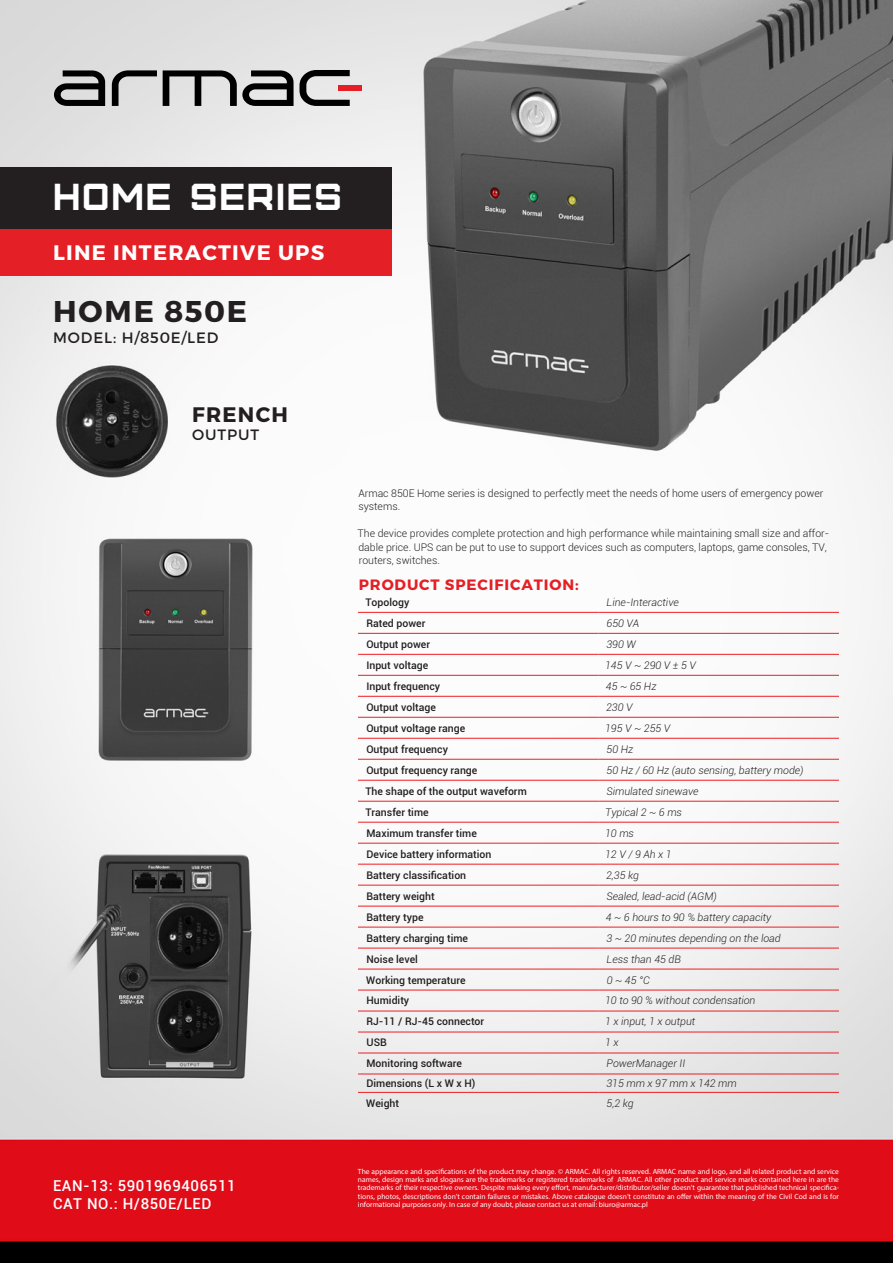
<style>
.page{position:relative;width:893px;height:1263px;background:#fff}
.page>*{position:absolute;margin:0;border:0;box-sizing:border-box;transform-origin:0 0}
.t1{font:37.5px "Furore";letter-spacing:.05em;color:#fff}
.t2{font:700 30px "Montserrat";letter-spacing:.055em;color:#231f20}
.t3{font:700 21px "Montserrat";letter-spacing:.06em;color:#fff}
.t4{font:700 21px "Montserrat";letter-spacing:.06em;color:#231f20}
.t5{font:500 15px/18px "Roboto";letter-spacing:.04em;color:#fff}
.t6{font:15px "Montserrat";letter-spacing:.06em;color:#231f20}
.t7{font:700 15px "Montserrat";letter-spacing:.06em;color:#e41f25}
.t8{font:500 10.5px "Roboto";color:#231f20}
.t9{font:italic 300 10.5px "Roboto";color:#231f20}
.t10{font:300 10.5px/13.5px "Roboto";color:#231f20}
.t11{font:7.5px/8.2px "Myriad Pro";color:#fff;text-align:justify}
</style>
<div class="page">
<img style="left:0;top:0;width:893px;height:1263px">
<hr style="left:358px;top:612px;width:240px;height:1px;background:#ee1d23">
<hr style="left:598px;top:612px;width:241px;height:1px;background:#ee1d23">
<hr style="left:358px;top:633px;width:240px;height:1px;background:#ee1d23">
<hr style="left:598px;top:633px;width:241px;height:1px;background:#ee1d23">
<hr style="left:358px;top:654px;width:240px;height:1px;background:#ee1d23">
<hr style="left:598px;top:654px;width:241px;height:1px;background:#ee1d23">
<hr style="left:358px;top:675px;width:240px;height:1px;background:#ee1d23">
<hr style="left:598px;top:675px;width:241px;height:1px;background:#ee1d23">
<hr style="left:358px;top:696px;width:240px;height:1px;background:#ee1d23">
<hr style="left:598px;top:696px;width:241px;height:1px;background:#ee1d23">
<hr style="left:358px;top:717px;width:240px;height:1px;background:#ee1d23">
<hr style="left:598px;top:717px;width:241px;height:1px;background:#ee1d23">
<hr style="left:358px;top:738px;width:240px;height:1px;background:#ee1d23">
<hr style="left:598px;top:738px;width:241px;height:1px;background:#ee1d23">
<hr style="left:358px;top:759px;width:240px;height:1px;background:#ee1d23">
<hr style="left:598px;top:759px;width:241px;height:1px;background:#ee1d23">
<hr style="left:358px;top:780px;width:240px;height:1px;background:#ee1d23">
<hr style="left:598px;top:780px;width:241px;height:1px;background:#ee1d23">
<hr style="left:358px;top:801px;width:240px;height:1px;background:#ee1d23">
<hr style="left:598px;top:801px;width:241px;height:1px;background:#ee1d23">
<hr style="left:358px;top:822px;width:240px;height:1px;background:#ee1d23">
<hr style="left:598px;top:822px;width:241px;height:1px;background:#ee1d23">
<hr style="left:358px;top:843px;width:240px;height:1px;background:#ee1d23">
<hr style="left:598px;top:843px;width:241px;height:1px;background:#ee1d23">
<hr style="left:358px;top:864px;width:240px;height:1px;background:#ee1d23">
<hr style="left:598px;top:864px;width:241px;height:1px;background:#ee1d23">
<hr style="left:358px;top:885px;width:240px;height:1px;background:#ee1d23">
<hr style="left:598px;top:885px;width:241px;height:1px;background:#ee1d23">
<hr style="left:358px;top:906px;width:240px;height:1px;background:#ee1d23">
<hr style="left:598px;top:906px;width:241px;height:1px;background:#ee1d23">
<hr style="left:358px;top:927px;width:240px;height:1px;background:#ee1d23">
<hr style="left:598px;top:927px;width:241px;height:1px;background:#ee1d23">
<hr style="left:358px;top:948px;width:240px;height:1px;background:#ee1d23">
<hr style="left:598px;top:948px;width:241px;height:1px;background:#ee1d23">
<hr style="left:358px;top:969px;width:240px;height:1px;background:#ee1d23">
<hr style="left:598px;top:969px;width:241px;height:1px;background:#ee1d23">
<hr style="left:358px;top:990px;width:240px;height:1px;background:#ee1d23">
<hr style="left:598px;top:990px;width:241px;height:1px;background:#ee1d23">
<hr style="left:358px;top:1011px;width:240px;height:1px;background:#ee1d23">
<hr style="left:598px;top:1011px;width:241px;height:1px;background:#ee1d23">
<hr style="left:358px;top:1032px;width:240px;height:1px;background:#ee1d23">
<hr style="left:598px;top:1032px;width:241px;height:1px;background:#ee1d23">
<hr style="left:358px;top:1052px;width:240px;height:1px;background:#ee1d23">
<hr style="left:598px;top:1052px;width:241px;height:1px;background:#ee1d23">
<hr style="left:358px;top:1073px;width:240px;height:1px;background:#ee1d23">
<hr style="left:598px;top:1073px;width:241px;height:1px;background:#ee1d23">
<hr style="left:358px;top:1092px;width:240px;height:1px;background:#ee1d23">
<hr style="left:598px;top:1092px;width:241px;height:1px;background:#ee1d23">
<div style="left:0;top:229px;width:391px;height:47px;background:#e41f25"></div>
<div style="left:0;top:168px;width:391px;height:61px;background:#231f20"></div>
<svg style="left:54px;top:70px;width:51px;height:36px;background:#666"></svg>
<svg style="left:112px;top:70px;width:45px;height:36px;background:#a4a4a4"></svg>
<svg style="left:163px;top:70px;width:187px;height:36px;background:#888"></svg>
<div style="left:338px;top:85px;width:24px;height:6px;background:#e41f25"></div>
<h1 class="t1" style="left:53px;top:173px;width:290px">HOME SERIES</h1>
<h3 class="t3" style="left:53px;top:239px;width:273px">LINE INTERACTIVE UPS</h3>
<h2 class="t2" style="left:53px;top:292px;width:195px">HOME 850E</h2>
<h3 class="t6" style="left:53px;top:328px;width:167px">MODEL: H/850E/LED</h3>
<h3 class="t4" style="left:192px;top:402px;width:97px">FRENCH</h3>
<h3 class="t6" style="left:192px;top:426px;width:69px">OUTPUT</h3>
<h3 class="t5" style="left:53px;top:1176px;width:184px">EAN-13: 5901969406511<br>CAT NO.: H/850E/LED</h3>
<h3 class="t10" style="left:358px;top:486px;width:467px">Armac 850E Home series is designed to perfectly meet the needs of home users of emergency power systems.</h3>
<h3 class="t10" style="left:358px;top:526px;width:473px">The device provides complete protection and high performance while maintaining small size and affor&shy;dable price. UPS can be put to use to support devices such as computers, laptops, game consoles, TV, routers, switches.</h3>
<h3 class="t7" style="left:359px;top:575px;width:221px">PRODUCT SPECIFICATION:</h3>
<h3 class="t8" style="left:365px;top:595px;width:45px">Topology</h3>
<h3 class="t9" style="left:607px;top:595px;width:74px">Line-Interactive</h3>
<h3 class="t8" style="left:366px;top:616px;width:60px">Rated power</h3>
<h3 class="t9" style="left:606px;top:616px;width:34px">650 VA</h3>
<h3 class="t8" style="left:366px;top:637px;width:65px">Output power</h3>
<h3 class="t9" style="left:606px;top:637px;width:31px">390 W</h3>
<h3 class="t8" style="left:366px;top:658px;width:63px">Input voltage</h3>
<h3 class="t9" style="left:605px;top:658px;width:92px">145 V ~ 290 V ± 5 V</h3>
<h3 class="t8" style="left:366px;top:679px;width:75px">Input frequency</h3>
<h3 class="t9" style="left:606px;top:679px;width:52px">45 ~ 65 Hz</h3>
<h3 class="t8" style="left:366px;top:700px;width:71px">Output voltage</h3>
<h3 class="t9" style="left:606px;top:700px;width:28px">230 V</h3>
<h3 class="t8" style="left:366px;top:720px;width:100px">Output voltage range</h3>
<h3 class="t9" style="left:605px;top:721px;width:67px">195 V ~ 255 V</h3>
<h3 class="t8" style="left:366px;top:741px;width:83px">Output frequency</h3>
<h3 class="t9" style="left:606px;top:742px;width:28px">50 Hz</h3>
<h3 class="t8" style="left:366px;top:762px;width:113px">Output frequency range</h3>
<h3 class="t9" style="left:606px;top:763px;width:199px">50 Hz / 60 Hz (auto sensing, battery mode)</h3>
<h3 class="t8" style="left:365px;top:783px;width:163px">The shape of the output waveform</h3>
<h3 class="t9" style="left:606px;top:784px;width:94px">Simulated sinewave</h3>
<h3 class="t8" style="left:365px;top:804px;width:65px">Transfer time</h3>
<h3 class="t9" style="left:605px;top:805px;width:78px">Typical 2 ~ 6 ms</h3>
<h3 class="t8" style="left:366px;top:825px;width:112px">Maximum transfer time</h3>
<h3 class="t9" style="left:605px;top:826px;width:30px">10 ms</h3>
<h3 class="t8" style="left:366px;top:846px;width:126px">Device battery information</h3>
<h3 class="t9" style="left:605px;top:846px;width:68px">12 V / 9 Ah x 1</h3>
<h3 class="t8" style="left:366px;top:867px;width:101px">Battery classification</h3>
<h3 class="t9" style="left:606px;top:867px;width:35px">2,35 kg</h3>
<h3 class="t8" style="left:366px;top:888px;width:70px">Battery weight</h3>
<h3 class="t9" style="left:606px;top:888px;width:112px">Sealed, lead-acid (AGM)</h3>
<h3 class="t8" style="left:366px;top:909px;width:59px">Battery type</h3>
<h3 class="t9" style="left:606px;top:909px;width:167px">4 ~ 6 hours to 90 % battery capacity</h3>
<h3 class="t8" style="left:366px;top:930px;width:103px">Battery charging time</h3>
<h3 class="t9" style="left:606px;top:930px;width:176px">3 ~ 20 minutes depending on the load</h3>
<h3 class="t8" style="left:366px;top:951px;width:53px">Noise level</h3>
<h3 class="t9" style="left:607px;top:951px;width:76px">Less than 45 dB</h3>
<h3 class="t8" style="left:366px;top:972px;width:101px">Working temperature</h3>
<h3 class="t9" style="left:607px;top:972px;width:44px">0 ~ 45 °C</h3>
<h3 class="t8" style="left:366px;top:993px;width:44px">Humidity</h3>
<h3 class="t9" style="left:605px;top:993px;width:152px">10 to 90 % without condensation</h3>
<h3 class="t8" style="left:366px;top:1014px;width:119px">RJ-11 / RJ-45 connector</h3>
<h3 class="t9" style="left:605px;top:1014px;width:92px">1 x input, 1 x output</h3>
<h3 class="t8" style="left:367px;top:1035px;width:22px">USB</h3>
<h3 class="t9" style="left:605px;top:1035px;width:15px">1 x</h3>
<h3 class="t8" style="left:366px;top:1056px;width:97px">Monitoring software</h3>
<h3 class="t9" style="left:607px;top:1056px;width:80px">PowerManager II</h3>
<h3 class="t8" style="left:366px;top:1076px;width:111px">Dimensions (L x W x H)</h3>
<h3 class="t9" style="left:606px;top:1076px;width:132px">315 mm x 97 mm x 142 mm</h3>
<h3 class="t8" style="left:366px;top:1096px;width:34px">Weight</h3>
<h3 class="t9" style="left:606px;top:1096px;width:29px">5,2 kg</h3>
<p class="t11" style="left:358px;top:1167px;width:482px">The appearance and specifications of the product may change. © ARMAC. All rights reserved. ARMAC name and logo, and all related product and service names, design marks and slogans are the trademarks or registered trademarks of ARMAC. All other product and service marks contained here in are the trademarks of their respective owners. Despite making every effort, manufacturer/distributor/seller doesn’t guarantee that published technical specifica&shy;tions, photos, descriptions don’t contain failures or mistakes. Above catalogue doesn’t constitute an offer within the meaning of the Civil Cod and is for informational purposes only. In case of any doubt, please contact us at email: biuro@armac.pl</p>
</div>
